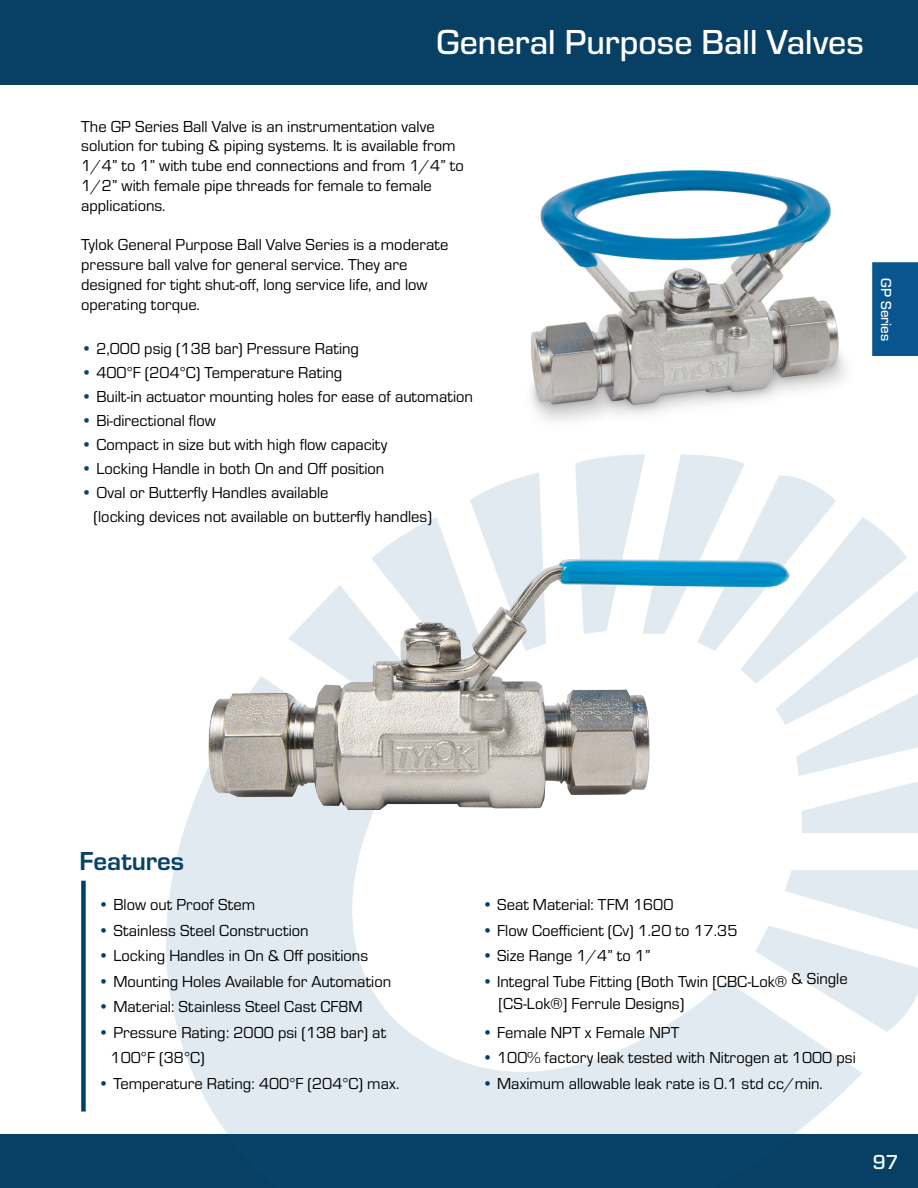
<style>
.page{position:relative;width:918px;height:1188px;background:#fff}
.page>*{position:absolute;margin:0;border:0;box-sizing:border-box;transform-origin:0 0}
.t1{font:500 36px "Eurostile";color:#fff}
.t2{font:700 27px "Eurostile";color:#074269}
.t3{font:500 21px "Eurostile";color:#fff}
.t4{font:16.5px/19.8px "Eurostile";color:#000}
.t5{font:500 15px "Eurostile";color:#fff}
.s1{color:#00416a}
</style>
<div class="page">
<div style="left:0;top:0;width:918px;height:84px;background:#084065"></div>
<div style="left:0;top:1134px;width:918px;height:54px;background:#084065"></div>
<img style="left:167px;top:455px;width:751px;height:679px">
<img style="left:208px;top:560px;width:582px;height:249px">
<img style="left:531px;top:170px;width:315px;height:251px">
<div style="left:81px;top:881px;width:5px;height:231px;background:#00416a"></div>
<div style="left:872px;top:262px;width:46px;height:94px;background:#09558f"></div>
<p class="t1" style="left:437px;top:17px;width:429px">General Purpose Ball Valves</p>
<p class="t4" style="left:81px;top:115px;width:355px">The GP Series Ball Valve is an instrumentation valve</p>
<p class="t4" style="left:81px;top:135px;width:384px">solution for tubing &amp; piping systems. It is available from<br>1/4” to 1” with tube end connections and from 1/4” to<br>1/2” with female pipe threads for female to female</p>
<p class="t4" style="left:81px;top:195px;width:86px">applications.</p>
<p class="t4" style="left:81px;top:234px;width:369px">Tylok General Purpose Ball Valve Series is a moderate</p>
<p class="t4" style="left:81px;top:254px;width:328px">pressure ball valve for general service. They are</p>
<p class="t4" style="left:81px;top:274px;width:348px">designed for tight shut-off, long service life, and low</p>
<p class="t4" style="left:81px;top:294px;width:120px">operating torque.</p>
<p class="t4" style="left:81px;top:337px;width:279px"><span class="s1">•</span> 2,000 psig (138 bar) Pressure Rating</p>
<p class="t4" style="left:81px;top:361px;width:263px"><span class="s1">•</span> 400°F (204°C) Temperature Rating</p>
<p class="t4" style="left:81px;top:385px;width:393px"><span class="s1">•</span> Built-in actuator mounting holes for ease of automation</p>
<p class="t4" style="left:81px;top:409px;width:136px"><span class="s1">•</span> Bi-directional flow</p>
<p class="t4" style="left:81px;top:433px;width:308px"><span class="s1">•</span> Compact in size but with high flow capacity</p>
<p class="t4" style="left:81px;top:457px;width:305px"><span class="s1">•</span> Locking Handle in both On and Off position</p>
<p class="t4" style="left:81px;top:481px;width:249px"><span class="s1">•</span> Oval or Butterfly Handles available</p>
<p class="t4" style="left:94px;top:505px;width:340px">(locking devices not available on butterfly handles)</p>
<p class="t5" style="left:896px;top:278px;width:64px;rotate:90deg">GP Series</p>
<h2 class="t2" style="left:80px;top:842px;width:106px">Features</h2>
<p class="t4" style="left:98px;top:894px;width:159px"><span class="s1">•</span> Blow out Proof Stem</p>
<p class="t4" style="left:98px;top:920px;width:212px"><span class="s1">•</span> Stainless Steel Construction</p>
<p class="t4" style="left:98px;top:945px;width:271px"><span class="s1">•</span> Locking Handles in On &amp; Off positions</p>
<p class="t4" style="left:98px;top:971px;width:294px"><span class="s1">•</span> Mounting Holes Available for Automation</p>
<p class="t4" style="left:98px;top:996px;width:266px"><span class="s1">•</span> Material: Stainless Steel Cast CF8M</p>
<p class="t4" style="left:98px;top:1022px;width:289px"><span class="s1">•</span> Pressure Rating: 2000 psi (138 bar) at</p>
<p class="t4" style="left:111px;top:1047px;width:96px">100°F (38°C)</p>
<p class="t4" style="left:98px;top:1073px;width:303px"><span class="s1">•</span> Temperature Rating: 400°F (204°C) max.</p>
<p class="t4" style="left:482px;top:894px;width:193px"><span class="s1">•</span> Seat Material: TFM 1600</p>
<p class="t4" style="left:482px;top:920px;width:257px"><span class="s1">•</span> Flow Coefficient (Cv) 1.20 to 17.35</p>
<p class="t4" style="left:482px;top:945px;width:170px"><span class="s1">•</span> Size Range 1/4” to 1”</p>
<p class="t4" style="left:499px;top:969px;width:351px;line-height:22.5px;text-indent:-16px"><span class="s1">•</span> Integral Tube Fitting (Both Twin [CBC-Lok® &amp; Single [CS-Lok®] Ferrule Designs)</p>
<p class="t4" style="left:482px;top:1022px;width:199px"><span class="s1">•</span> Female NPT x Female NPT</p>
<p class="t4" style="left:482px;top:1047px;width:375px"><span class="s1">•</span> 100% factory leak tested with Nitrogen at 1000 psi</p>
<p class="t4" style="left:482px;top:1073px;width:342px"><span class="s1">•</span> Maximum allowable leak rate is 0.1 std cc/min.</p>
<p class="t3" style="left:873px;top:1148px;width:28px">97</p>
</div>
